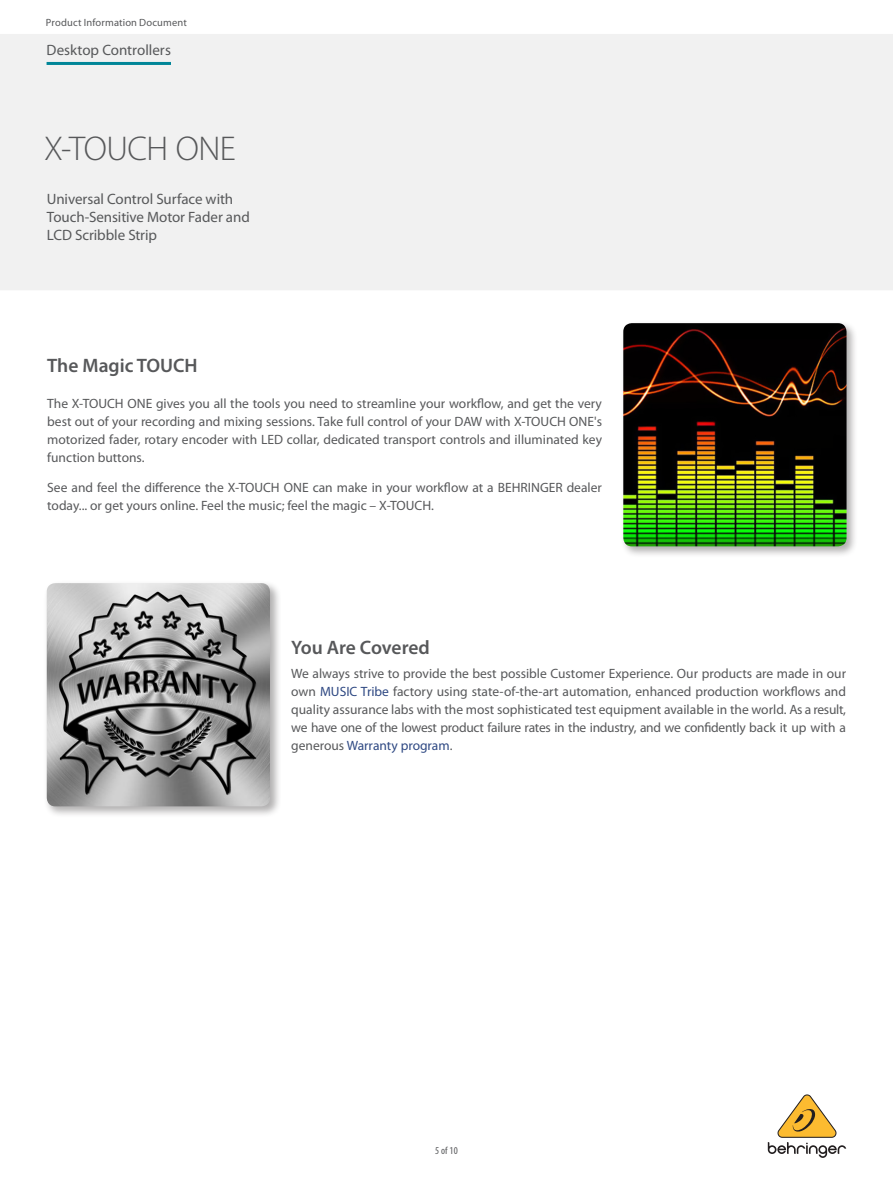
<style>
.page{position:relative;width:893px;height:1188px;background:#fff}
.page>*{position:absolute;margin:0;border:0;box-sizing:border-box;transform-origin:0 0}
.t1{font:300 34.5px "Myriad Pro";letter-spacing:-.015em;color:#57585a}
._09_Body_Header_1{font:600 19.5px "Myriad Pro";color:#57585a}
.t2{font:15px/18px "Myriad Pro";letter-spacing:-.005em;color:#57585a}
._08_Standard_Text{font:13.5px/18px "Myriad Pro";color:#57585a;text-align:justify}
.t3{font:10.5px "Myriad Pro";letter-spacing:.015em;color:#57585a}
.t4{font:condensed 10.5px "Myriad Pro";color:#57585a}
.s1{color:#2f4983}
</style>
<div class="page">
<svg style="left:768px;top:1094px;width:78px;height:64px"></svg>
<hr style="left:47px;top:62px;width:124px;height:3px;background:#008698">
<div style="left:620px;top:320px;width:238px;height:238px;background:#231f20;opacity:.35"></div>
<img style="left:623px;top:323px;width:223px;height:223px">
<div style="left:44px;top:580px;width:237px;height:238px;background:#231f20;opacity:.35"></div>
<img style="left:47px;top:583px;width:223px;height:223px">
<p class="t3" style="left:46px;top:16px;width:142px">Product Information Document</p>
<p class="t2" style="left:47px;top:40px;width:126px">Desktop Controllers</p>
<h1 class="t1" style="left:44px;top:130px;width:194px">X-TOUCH ONE</h1>
<p class="t2" style="left:47px;top:190px;width:204px">Universal Control Surface with<br>Touch-Sensitive Motor Fader and<br>LCD Scribble Strip</p>
<p class="_09_Body_Header_1" style="left:47px;top:353px;width:152px">The Magic TOUCH</p>
<p class="_08_Standard_Text" style="left:47px;top:394px;width:556px">The X-TOUCH ONE gives you all the tools you need to streamline your workflow, and get the very best out of your recording and mixing sessions. Take full control of your DAW with X-TOUCH ONE's motorized fader, rotary encoder with LED collar, dedicated transport controls and illuminated key function buttons.</p>
<p class="_08_Standard_Text" style="left:47px;top:478px;width:556px">See and feel the difference the X-TOUCH ONE can make in your workflow at a BEHRINGER dealer today... or get yours online. Feel the music; feel the magic – X-TOUCH.</p>
<p class="_09_Body_Header_1" style="left:291px;top:635px;width:140px">You Are Covered</p>
<p class="_08_Standard_Text" style="left:291px;top:664px;width:556px">We always strive to provide the best possible Customer Experience. Our products are made in our own <span class="s1">MUSIC Tribe</span> factory using state-of-the-art automation, enhanced production workflows and quality assurance labs with the most sophisticated test equipment available in the world. As a result, we have one of the lowest product failure rates in the industry, and we confidently back it up with a generous <span class="s1">Warranty program</span>.</p>
<p class="t4" style="left:435px;top:1144px;width:24px">5 of 10</p>
</div>
